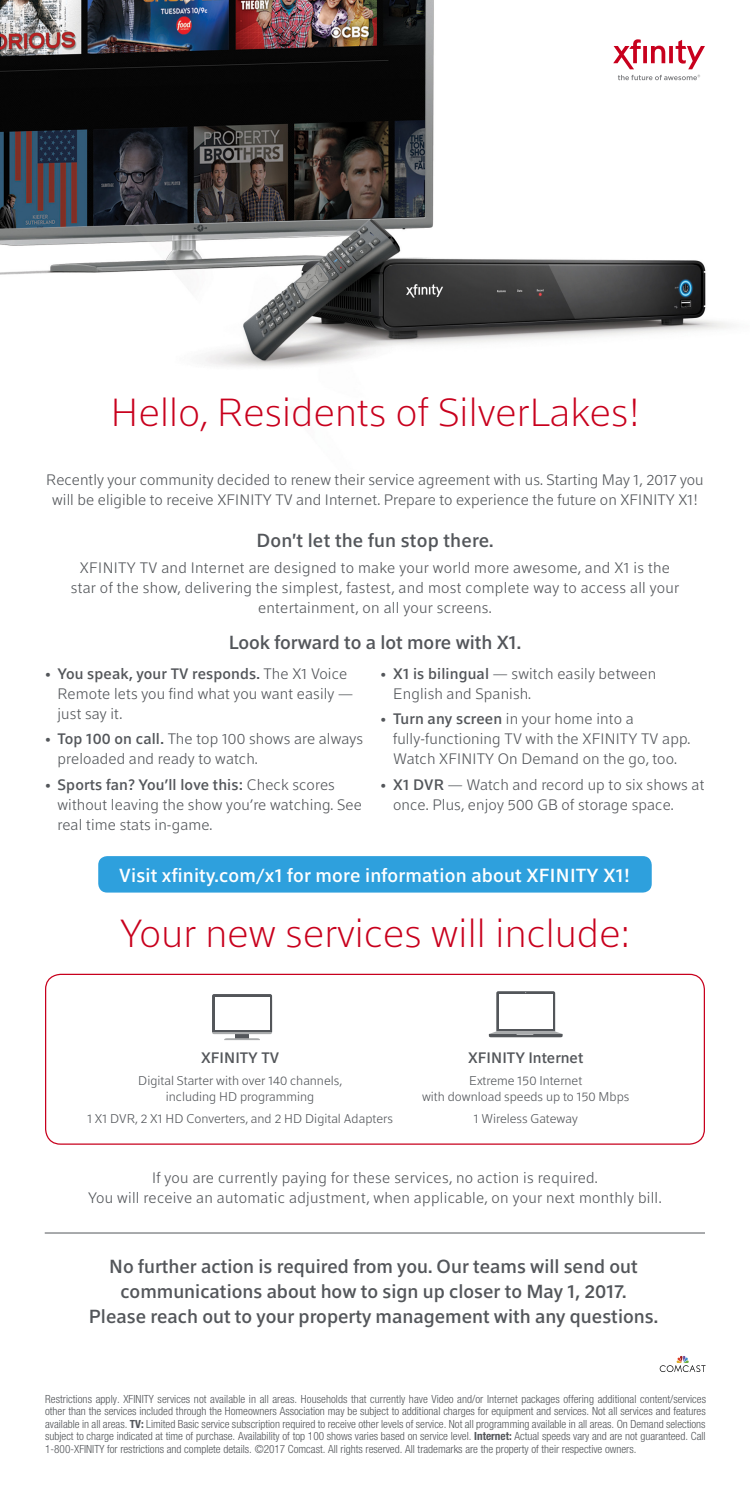
<style>
.page{position:relative;width:750px;height:1500px;background:#fff}
.page>*{position:absolute;margin:0;border:0;box-sizing:border-box;transform-origin:0 0}
.t1{font:300 expanded 38.75px "XFINITY Standard";letter-spacing:.01em;color:#c8001d}
.t2{font:500 18.75px/25px "XFINITY Standard";color:#53565a;text-align:center}
.t3{font:500 18.75px "XFINITY Standard";letter-spacing:.01em;color:#fff}
.t4{font:300 15px/20px "XFINITY Standard";letter-spacing:.01em;color:#53565a}
.t5{font:500 15px "XFINITY Standard";color:#53565a}
.t6{font:300 12.5px/16.2px "XFINITY Standard";color:#53565a;text-align:center}
.t7{font:300 condensed 11.25px/12.5px "Helvetica Neue LT Std";color:#53565a;text-align:justify}
.s1{font-weight:500}
.s2{font-weight:700}
</style>
<div class="page">
<img style="left:0;top:0;width:729px;height:985px">
<svg style="left:613px;top:39px;width:92px;height:30px"></svg>
<svg style="left:618px;top:75px;width:82px;height:5px"></svg>
<div style="left:98px;top:856px;width:554px;height:37px;background:#2ea0dd;border-radius:9px"></div>
<div style="left:46px;top:974px;width:658px;height:170px;background:#fff;border-radius:15px"></div>
<div style="left:45px;top:974px;width:660px;height:171px;border:1px solid #c8001d;border-radius:15px"></div>
<svg style="left:660px;top:1356px;width:46px;height:16px"></svg>
<svg style="left:489px;top:991px;width:74px;height:46px"></svg>
<svg style="left:212px;top:994px;width:60px;height:46px"></svg>
<hr style="left:45px;top:1233px;width:660px;height:1px;background:#53565a">
<p class="t1" style="left:111px;top:389px;width:530px">Hello, Residents of SilverLakes!</p>
<p class="t4" style="left:46px;top:469px;width:659px;text-align:center">Recently your community decided to renew their service agreement with us. Starting May 1, 2017 you will be eligible to receive XFINITY TV and Internet. Prepare to experience the future on XFINITY X1!</p>
<p class="t2" style="left:256px;top:528px;width:239px">Don't let the fun stop there.</p>
<p class="t4" style="left:71px;top:557px;width:610px;text-align:center">XFINITY TV and Internet are designed to make your world more awesome, and X1 is the star of the show, delivering the simplest, fastest, and most complete way to access all your entertainment, on all your screens.</p>
<p class="t2" style="left:229px;top:630px;width:294px">Look forward to a lot more with X1.</p>
<p class="t4" style="left:58px;top:663px;width:297px;text-indent:-12px">• <span class="s1">You speak, your TV responds.</span> The X1 Voice<br>Remote lets you find what you want easily — just say it.</p>
<p class="t4" style="left:58px;top:729px;width:307px;text-indent:-12px">• <span class="s1">Top 100 on call.</span> The top 100 shows are always preloaded and ready to watch.</p>
<p class="t4" style="left:58px;top:774px;width:306px;text-indent:-12px">• <span class="s1">Sports fan? You’ll love this:</span> Check scores without leaving the show you’re watching. See real time stats in-game.</p>
<p class="t4" style="left:393px;top:663px;width:265px;text-indent:-12px">• <span class="s1">X1 is bilingual</span> — switch easily between<br>English and Spanish.</p>
<p class="t4" style="left:393px;top:709px;width:299px;text-indent:-12px">• <span class="s1">Turn any screen</span> in your home into a fully-functioning TV with the XFINITY TV app.<br>Watch XFINITY On Demand on the go, too.</p>
<p class="t4" style="left:393px;top:774px;width:313px;text-indent:-12px">• <span class="s1">X1 DVR</span> — Watch and record up to six shows at once. Plus, enjoy 500 GB of storage space.</p>
<p class="t3" style="left:119px;top:863px;width:512px">Visit xfinity.com/x1 for more information about XFINITY X1!</p>
<p class="t1" style="left:120px;top:910px;width:511px">Your new services will include:</p>
<p class="t5" style="left:201px;top:1049px;width:80px">XFINITY TV</p>
<p class="t6" style="left:138px;top:1072px;width:205px">Digital Starter with over 140 channels, including HD programming</p>
<p class="t6" style="left:87px;top:1111px;width:307px">1 X1 DVR, 2 X1 HD Converters, and 2 HD Digital Adapters</p>
<p class="t5" style="left:468px;top:1049px;width:117px">XFINITY Internet</p>
<p class="t6" style="left:469px;top:1072px;width:115px">Extreme 150 Internet</p>
<p class="t6" style="left:422px;top:1089px;width:209px">with download speeds up to 150 Mbps</p>
<p class="t6" style="left:474px;top:1111px;width:106px">1 Wireless Gateway</p>
<p class="t4" style="left:152px;top:1167px;width:447px">If you are currently paying for these services, no action is required.</p>
<p class="t4" style="left:88px;top:1187px;width:575px">You will receive an automatic adjustment, when applicable, on your next monthly bill.</p>
<p class="t2" style="left:89px;top:1253px;width:571px">No further action is required from you. Our teams will send out communications about how to sign up closer to May 1, 2017.<br>Please reach out to your property management with any questions.</p>
<p class="t7" style="left:45px;top:1392px;width:663px">Restrictions apply. XFINITY services not available in all areas. Households that currently have Video and/or Internet packages offering additional content/services other than the services included through the Homeowners Association may be subject to additional charges for equipment and services. Not all services and features available in all areas. <span class="s2">TV:</span> Limited Basic service subscription required to receive other levels of service. Not all programming available in all areas. On Demand selections subject to charge indicated at time of purchase. Availability of top 100 shows varies based on service level. <span class="s2">Internet:</span> Actual speeds vary and are not guaranteed. Call 1-800-XFINITY for restrictions and complete details. ©2017 Comcast. All rights reserved. All trademarks are the property of their respective owners.</p>
</div>
